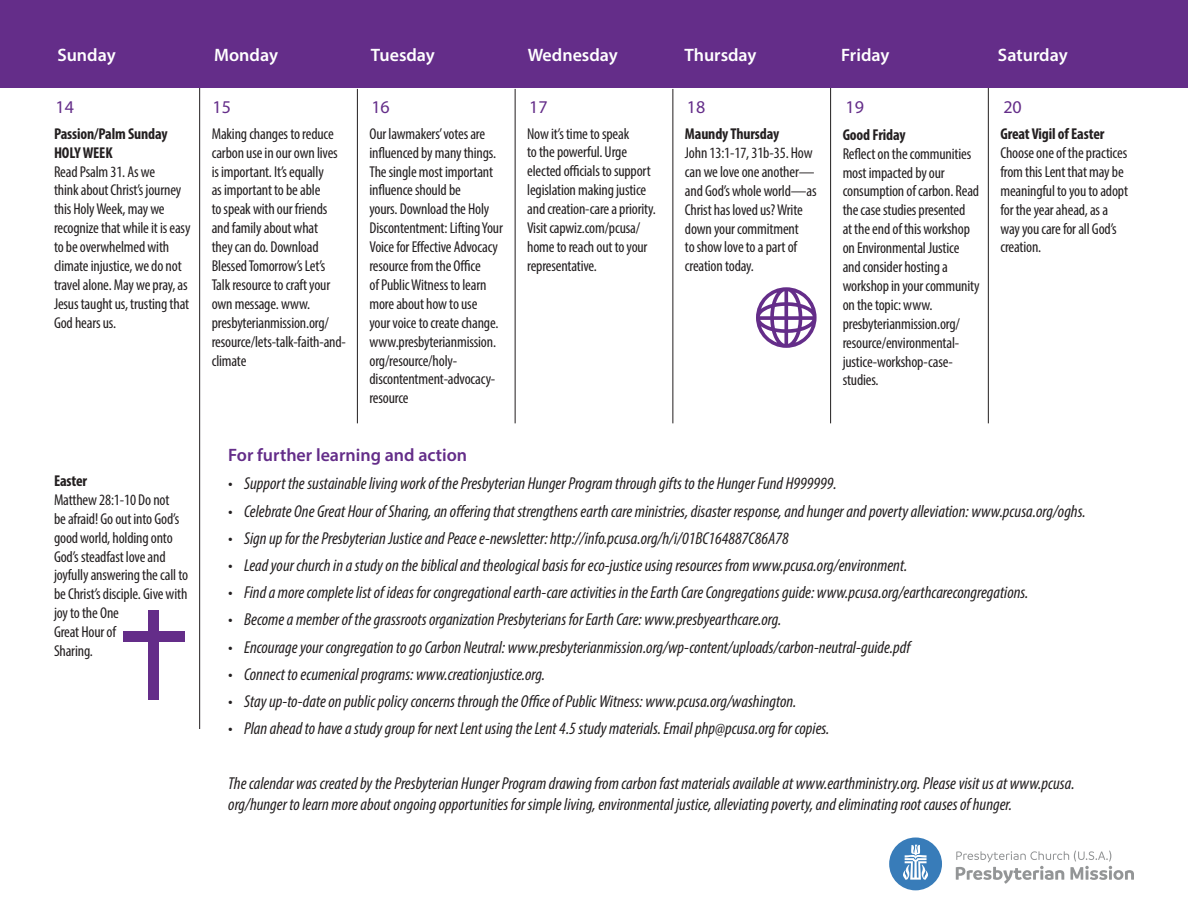
<style>
.page{position:relative;width:1188px;height:918px;background:#fff}
.page>*{position:absolute;margin:0;border:0;box-sizing:border-box;transform-origin:0 0}
.t1{font:600 18px "Myriad Pro";color:#fff}
.date{font:600 18px "Myriad Pro";color:#642d89}
.date-2{font:18px "Myriad Pro";color:#642d89}
.t2{font:italic condensed 17.25px/20.7px "Myriad Pro";color:#231f20}
.t3{font:condensed 15.75px/18.9px "Myriad Pro";letter-spacing:-.01em;color:#231f20}
.t4{font:700 condensed 15.75px/18.9px "Myriad Pro";letter-spacing:-.01em;color:#231f20}
</style>
<div class="page">
<hr style="left:988px;top:79px;width:1px;height:344px;background:#231f20">
<hr style="left:830px;top:79px;width:1px;height:344px;background:#231f20">
<hr style="left:199px;top:87px;width:1px;height:642px;background:#231f20">
<hr style="left:672px;top:89px;width:1px;height:334px;background:#231f20">
<hr style="left:357px;top:89px;width:1px;height:334px;background:#231f20">
<hr style="left:515px;top:89px;width:1px;height:334px;background:#231f20">
<div style="left:0;top:0;width:1188px;height:88px;background:#642d89"></div>
<div style="left:148px;top:610px;width:11px;height:89px;background:#642d89"></div>
<div style="left:123px;top:631px;width:61px;height:11px;background:#642d89"></div>
<svg style="left:756px;top:287px;width:61px;height:61px"></svg>
<svg style="left:956px;top:850px;width:178px;height:34px"></svg>
<div style="left:889px;top:838px;width:53px;height:52px;background:#387cb9;border-radius:50%"></div>
<svg style="left:903px;top:845px;width:25px;height:35px"></svg>
<p class="t1" style="left:57px;top:44px;width:60px">Sunday</p>
<p class="t1" style="left:214px;top:44px;width:65px">Monday</p>
<p class="t1" style="left:371px;top:44px;width:66px">Tuesday</p>
<p class="t1" style="left:528px;top:44px;width:92px">Wednesday</p>
<p class="t1" style="left:684px;top:44px;width:74px">Thursday</p>
<p class="t1" style="left:841px;top:44px;width:50px">Friday</p>
<p class="t1" style="left:998px;top:44px;width:71px">Saturday</p>
<p class="date-2" style="left:56px;top:96px;width:20px">14</p>
<p class="date-2" style="left:213px;top:96px;width:20px">15</p>
<p class="date-2" style="left:371px;top:96px;width:20px">16</p>
<p class="date-2" style="left:529px;top:96px;width:20px">17</p>
<p class="t4" style="left:54px;top:124px;width:115px">Passion/Palm Sunday<br>HOLY WEEK</p>
<p class="t3" style="left:54px;top:162px;width:138px">Read Psalm 31. As we<br>think about Christ’s journey this Holy Week, may we recognize that while it is easy to be overwhelmed with climate injustice, we do not travel alone. May we pray, as<br>Jesus taught us, trusting that<br>God hears us.</p>
<p class="t3" style="left:212px;top:124px;width:136px">Making changes to reduce carbon use in our own lives is important. It’s equally<br>as important to be able<br>to speak with our friends and family about what<br>they can do. Download<br>Blessed Tomorrow’s Let’s<br>Talk resource to craft your own message. www. presbyterianmission.org/ resource/lets-talk-faith-and&shy;climate</p>
<p class="t3" style="left:369px;top:124px;width:135px">Our lawmakers’ votes are influenced by many things.<br>The single most important influence should be<br>yours. Download the Holy<br>Discontentment: Lifting Your<br>Voice for Effective Advocacy resource from the Office<br>of Public Witness to learn more about how to use<br>your voice to create change. www.presbyterianmission. org/resource/holy&shy;discontentment-advocacy&shy;resource</p>
<p class="t3" style="left:527px;top:124px;width:130px">Now it’s time to speak<br>to the powerful. Urge elected officials to support legislation making justice and creation-care a priority.<br>Visit capwiz.com/pcusa/ home to reach out to your representative.</p>
<p class="date-2" style="left:687px;top:96px;width:20px">18</p>
<p class="date-2" style="left:846px;top:96px;width:20px">19</p>
<p class="date-2" style="left:1003px;top:96px;width:20px">20</p>
<p class="t4" style="left:685px;top:124px;width:96px">Maundy Thursday</p>
<p class="t3" style="left:685px;top:143px;width:133px">John 13:1-17, 31b-35. How can we love one another— and God’s whole world—as<br>Christ has loved us? Write down your commitment<br>to show love to a part of creation today.</p>
<p class="t4" style="left:843px;top:125px;width:64px">Good Friday</p>
<p class="t3" style="left:843px;top:144px;width:139px">Reflect on the communities most impacted by our consumption of carbon. Read the case studies presented<br>at the end of this workshop on Environmental Justice and consider hosting a workshop in your community on the topic: www. presbyterianmission.org/ resource/environmental&shy;justice-workshop-case&shy;studies.</p>
<p class="t4" style="left:1000px;top:124px;width:106px">Great Vigil of Easter</p>
<p class="t3" style="left:1000px;top:143px;width:129px">Choose one of the practices from this Lent that may be meaningful to you to adopt for the year ahead, as a way you care for all God’s creation.</p>
<p class="t4" style="left:54px;top:471px;width:35px">Easter</p>
<p class="t3" style="left:54px;top:490px;width:136px">Matthew 28:1-10 Do not<br>be afraid! Go out into God’s good world, holding onto<br>God’s steadfast love and joyfully answering the call to be Christ’s disciple. Give with joy to the One<br>Great Hour of<br>Sharing.</p>
<p class="date" style="left:228px;top:444px;width:240px">For further learning and action</p>
<p class="t2" style="left:228px;top:473px;width:610px">• Support the sustainable living work of the Presbyterian Hunger Program through gifts to the Hunger Fund H999999.</p>
<p class="t2" style="left:228px;top:500px;width:859px">• Celebrate One Great Hour of Sharing, an offering that strengthens earth care ministries, disaster response, and hunger and poverty alleviation: www.pcusa.org/oghs.</p>
<p class="t2" style="left:228px;top:527px;width:562px">• Sign up for the Presbyterian Justice and Peace e-newsletter: http://info.pcusa.org/h/i/01BC164887C86A78</p>
<p class="t2" style="left:228px;top:555px;width:681px">• Lead your church in a study on the biblical and theological basis for eco-justice using resources from www.pcusa.org/environment.</p>
<p class="t2" style="left:228px;top:582px;width:802px">• Find a more complete list of ideas for congregational earth-care activities in the Earth Care Congregations guide: www.pcusa.org/earthcarecongregations.</p>
<p class="t2" style="left:228px;top:609px;width:555px">• Become a member of the grassroots organization Presbyterians for Earth Care: www.presbyearthcare.org.</p>
<p class="t2" style="left:228px;top:636px;width:684px">• Encourage your congregation to go Carbon Neutral: www.presbyterianmission.org/wp-content/uploads/carbon-neutral-guide.pdf</p>
<p class="t2" style="left:228px;top:664px;width:318px">• Connect to ecumenical programs: www.creationjustice.org.</p>
<p class="t2" style="left:228px;top:691px;width:570px">• Stay up-to-date on public policy concerns through the Office of Public Witness: www.pcusa.org/washington.</p>
<p class="t2" style="left:228px;top:718px;width:603px">• Plan ahead to have a study group for next Lent using the Lent 4.5 study materials. Email php@pcusa.org for copies.</p>
<p class="t2" style="left:228px;top:773px;width:848px">The calendar was created by the Presbyterian Hunger Program drawing from carbon fast materials available at www.earthministry.org. Please visit us at www.pcusa. org/hunger to learn more about ongoing opportunities for simple living, environmental justice, alleviating poverty, and eliminating root causes of hunger.</p>
</div>
